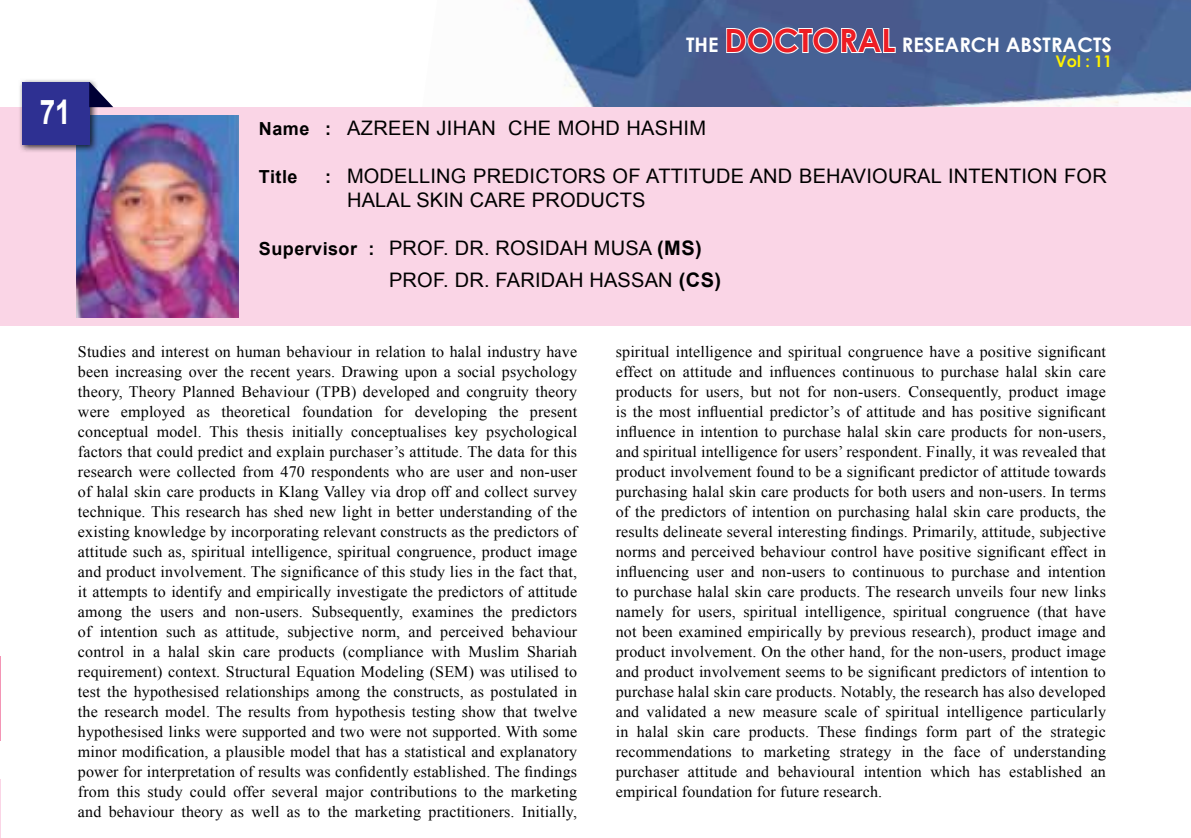
<style>
.page{position:relative;width:1191px;height:838px;background:#fff}
.page>*{position:absolute;margin:0;border:0;box-sizing:border-box;transform-origin:0 0}
.t1{font:700 34px "Arial";color:#fff;scale:.82 1}
.t2{font:700 32px "Century Gothic";color:#ed1d24}
.t3{font:20px/24px "Arial";letter-spacing:.01em;color:#000}
.t4{font:700 20px "Century Gothic";color:#fff}
.t5{font:700 18px "Arial";letter-spacing:.025em;color:#000}
.t6{font:16px/20px "Times New Roman";letter-spacing:.01em;color:#000;text-align:justify}
.t7{font:700 16px "Century Gothic";color:#fff200}
.s1{font-weight:700;font-size:18px}
.s2{font-weight:700}
</style>
<div class="page">
<img style="left:517px;top:0;width:674px;height:107px">
<svg style="left:725px;top:26px;width:171px;height:29px"></svg>
<hr style="left:0;top:779px;width:1px;height:59px;background:#fad5e6">
<hr style="left:0;top:656px;width:1px;height:84px;background:#f395b5">
<div style="left:0;top:107px;width:1191px;height:218px;background:#fad5e6"></div>
<img style="left:77px;top:116px;width:162px;height:202px">
<div style="left:18px;top:78px;width:80px;height:75px;background:#000;opacity:.75"></div>
<div style="left:22px;top:82px;width:68px;height:63px;background:#2e3092"></div>
<svg style="left:89px;top:82px;width:24px;height:25px"></svg>
<h1 class="t1" style="left:40px;top:90px;width:39px">71</h1>
<h2 class="t2" style="left:724px;top:16px;width:172px">DOCTORAL</h2>
<p class="t4" style="left:686px;top:29px;width:34px">THE</p>
<p class="t4" style="left:901px;top:29px;width:211px">RESEARCH ABSTRACTS</p>
<p class="t7" style="left:1055px;top:49px;width:58px">Vol : 11</p>
<p class="t3" style="left:259px;top:116px;width:449px"><span class="s1">Name :</span> AZREEN JIHAN CHE MOHD HASHIM</p>
<p class="t5" style="left:259px;top:165px;width:40px">Title</p>
<p class="t3" style="left:347px;top:164px;width:761px;text-indent:-22px"><span class="s1">:</span> MODELLING PREDICTORS OF ATTITUDE AND BEHAVIOURAL INTENTION FOR<br>HALAL SKIN CARE PRODUCTS</p>
<p class="t3" style="left:389px;top:232px;width:334px;line-height:32px;text-indent:-130px"><span class="s1">Supervisor :</span> PROF. DR. ROSIDAH MUSA <span class="s2">(MS)<br></span>PROF. DR. FARIDAH HASSAN <span class="s2">(CS)</span></p>
<p class="t6" style="left:78px;top:341px;width:501px">Studies and interest on human behaviour in relation to halal industry have been increasing over the recent years. Drawing upon a social psychology theory, Theory Planned Behaviour (TPB) developed and congruity theory were employed as theoretical foundation for developing the present conceptual model. This thesis initially conceptualises key psychological factors that could predict and explain purchaser’s attitude. The data for this research were collected from 470 respondents who are user and non-user of halal skin care products in Klang Valley via drop off and collect survey technique. This research has shed new light in better understanding of the existing knowledge by incorporating relevant constructs as the predictors of attitude such as, spiritual intelligence, spiritual congruence, product image and product involvement. The significance of this study lies in the fact that, it attempts to identify and empirically investigate the predictors of attitude among the users and non-users. Subsequently, examines the predictors of intention such as attitude, subjective norm, and perceived behaviour control in a halal skin care products (compliance with Muslim Shariah requirement) context. Structural Equation Modeling (SEM) was utilised to test the hypothesised relationships among the constructs, as postulated in the research model. The results from hypothesis testing show that twelve hypothesised links were supported and two were not supported. With some minor modification, a plausible model that has a statistical and explanatory power for interpretation of results was confidently established. The findings from this study could offer several major contributions to the marketing and behaviour theory as well as to the marketing practitioners. Initially,</p>
<p class="t6" style="left:616px;top:341px;width:492px">spiritual intelligence and spiritual congruence have a positive significant effect on attitude and influences continuous to purchase halal skin care products for users, but not for non-users. Consequently, product image is the most influential predictor’s of attitude and has positive significant influence in intention to purchase halal skin care products for non-users, and spiritual intelligence for users’ respondent. Finally, it was revealed that product involvement found to be a significant predictor of attitude towards purchasing halal skin care products for both users and non-users. In terms of the predictors of intention on purchasing halal skin care products, the results delineate several interesting findings. Primarily, attitude, subjective norms and perceived behaviour control have positive significant effect in influencing user and non-users to continuous to purchase and intention to purchase halal skin care products. The research unveils four new links namely for users, spiritual intelligence, spiritual congruence (that have not been examined empirically by previous research), product image and product involvement. On the other hand, for the non-users, product image and product involvement seems to be significant predictors of intention to purchase halal skin care products. Notably, the research has also developed and validated a new measure scale of spiritual intelligence particularly in halal skin care products. These findings form part of the strategic recommendations to marketing strategy in the face of understanding purchaser attitude and behavioural intention which has established an empirical foundation for future research.</p>
</div>
